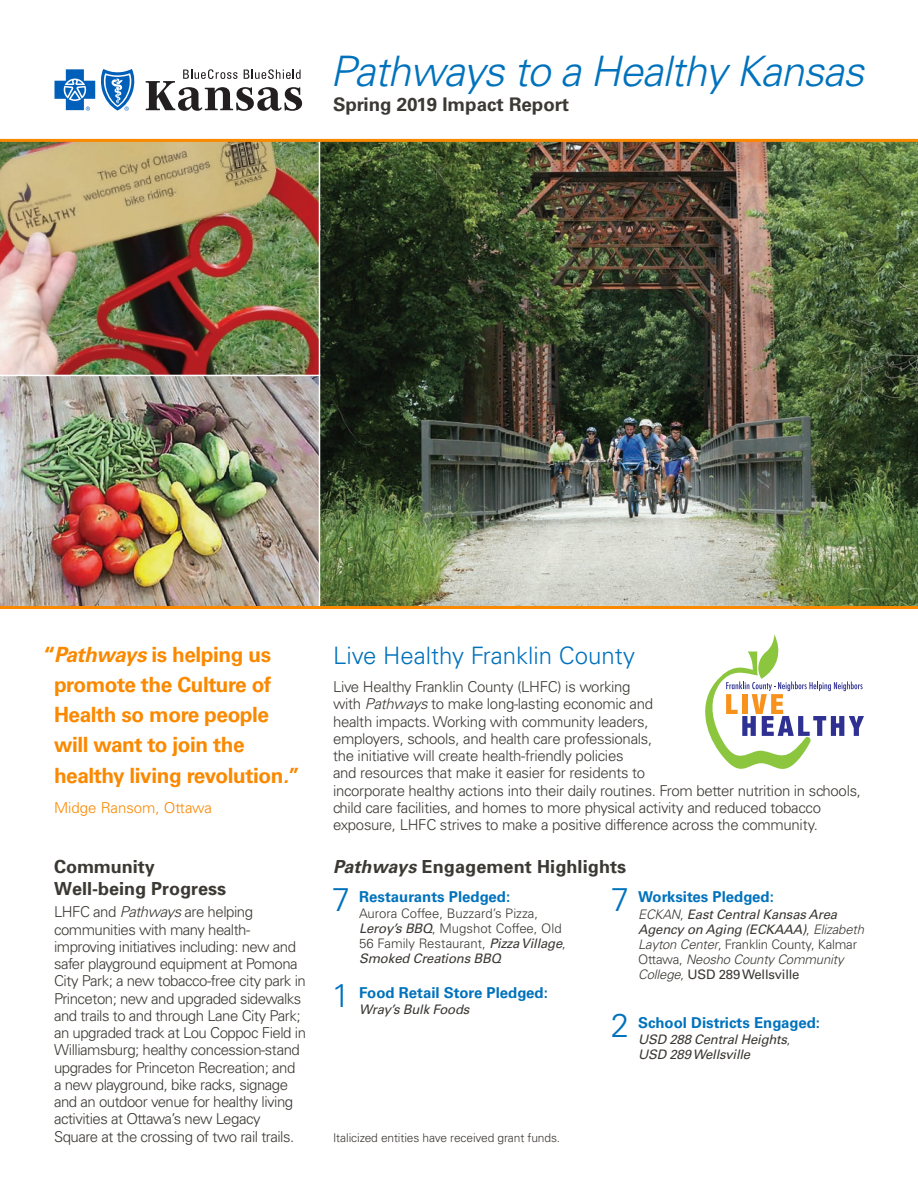
<style>
.page{position:relative;width:918px;height:1188px;background:#fff}
.page>*{position:absolute;margin:0;border:0;box-sizing:border-box;transform-origin:0 0}
.t1{font:italic 300 42px "Univers";letter-spacing:-.025em;color:#0072bc}
.t2{font:300 33px "Univers";color:#0072bc}
.t3{font:300 24px "Univers LT Std";color:#0072bc}
.t4{font:700 21px/30.5px "Univers LT Std";letter-spacing:-.02em;color:#fa8900}
.t5{font:700 18.75px "Univers LT Std";color:#3c3934}
.Subhead{font:700 18px/21.6px "Univers";color:#3c3934}
.t6{font:300 15px/17.2px "Univers LT Std";letter-spacing:-.03em;color:#3c3934}
.t7{font:700 15px "Univers LT Std";color:#0072bc}
.t8{font:300 15px "Univers LT Std";color:#fa8900}
.t9{font:italic 300 13.2px/15px "Univers";letter-spacing:-.015em;color:#3c3934}
.t10{font:300 13.2px/15px "Univers LT Std";color:#3c3934}
.t11{font:italic 13.2px/15px "Univers LT Std";letter-spacing:-.015em;color:#3c3934}
.t12{font:300 12px "Univers LT Std";letter-spacing:-.01em;color:#3c3934}
.s1{font-size:22.5px}
.s2{font-style:italic}
.s3{font-family:"Univers";font-style:italic}
.s4{font-family:"Univers LT Std";font-style:italic}
.s5{font-weight:400;font-style:italic}
.s6{font-family:"Univers LT Std";font-style:normal}
.s7{font-family:"Univers LT Std";font-weight:400}
.s8{font-family:"Univers LT Std";font-weight:400;font-style:normal}
.s9{font-weight:300;font-style:normal}
</style>
<div class="page">
<img style="left:320px;top:142px;width:598px;height:464px">
<img style="left:0;top:376px;width:319px;height:230px">
<svg style="left:705px;top:634px;width:159px;height:135px"></svg>
<img style="left:0;top:142px;width:319px;height:233px">
<hr style="left:0;top:139px;width:918px;height:3px;background:#fa8900">
<hr style="left:0;top:606px;width:918px;height:3px;background:#fa8900">
<svg style="left:55px;top:69px;width:80px;height:42px"></svg>
<svg style="left:146px;top:69px;width:156px;height:42px"></svg>
<p class="t1" style="left:330px;top:46px;width:536px">Pathways to a Healthy Kansas</p>
<p class="t5" style="left:333px;top:93px;width:238px">Spring 2019 Impact Report</p>
<p class="t4" style="left:54px;top:639px;width:248px;text-indent:-10px"><span class="s1">“</span><span class="s2">Pathways</span> is helping us promote the Culture of<br>Health so more people will want to join the healthy living revolution<span class="s2">.</span>”</p>
<p class="t8" style="left:54px;top:799px;width:159px">Midge Ransom, Ottawa</p>
<p class="Subhead" style="left:54px;top:855px;width:174px">Community<br>Well-being Progress</p>
<p class="t6" style="left:54px;top:904px;width:254px">LHFC and <span class="s3">Pathways</span> are helping communities with many health&shy;improving initiatives including: new and safer playground equipment at Pomona City Park; a new tobacco-free city park in Princeton; new and upgraded sidewalks and trails to and through Lane City Park; an upgraded track at Lou Coppoc Field in Williamsburg; healthy concession-stand upgrades for Princeton Recreation; and a new playground, bike racks, signage and an outdoor venue for healthy living activities at Ottawa’s new Legacy Square at the crossing of two rail trails.</p>
<p class="t3" style="left:333px;top:641px;width:304px">Live Healthy Franklin County</p>
<p class="t6" style="left:333px;top:678px;width:530px">Live Healthy Franklin County (LHFC) is working<br>with <span class="s3">Pathways</span> to make long-lasting economic and<br>health impacts. Working with community leaders,<br>employers, schools, and health care professionals,<br>the initiative will create health-friendly policies<br>and resources that make it easier for residents to<br>incorporate healthy actions into their daily routines. From better nutrition in schools, child care facilities, and homes to more physical activity and reduced tobacco exposure, LHFC strives to make a positive difference across the community.</p>
<p class="Subhead" style="left:333px;top:855px;width:295px"><span class="s4">Pathways</span> Engagement Highlights</p>
<p class="t2" style="left:332px;top:879px;width:20px">7</p>
<p class="t7" style="left:359px;top:888px;width:153px">Restaurants Pledged:</p>
<p class="t10" style="left:359px;top:906px;width:208px">Aurora Coffee, Buzzard’s Pizza,<br><span class="s5">Leroy’s BBQ</span>, Mugshot Coffee, Old<br>56 Family Restaurant, <span class="s5">Pizza Village</span>,<br><span class="s5">Smoked Creations BBQ</span></p>
<p class="t2" style="left:332px;top:975px;width:20px">1</p>
<p class="t7" style="left:359px;top:984px;width:190px">Food Retail Store Pledged:</p>
<p class="t11" style="left:359px;top:1002px;width:112px">Wray’s Bulk Foods</p>
<p class="t12" style="left:333px;top:1130px;width:229px">Italicized entities have received grant funds.</p>
<p class="t2" style="left:611px;top:879px;width:20px">7</p>
<p class="t7" style="left:638px;top:888px;width:137px">Worksites Pledged:</p>
<p class="t9" style="left:638px;top:907px;width:227px">ECKAN<span class="s6">,</span> <span class="s7">East Central Kansas Area Agency on Aging (ECKAAA)</span><span class="s6">,</span> Elizabeth Layton Center<span class="s6">, Franklin County, Kalmar Ottawa,</span> Neosho County Community College<span class="s6">,</span> <span class="s8">USD 289 Wellsville</span></p>
<p class="t2" style="left:611px;top:1005px;width:20px">2</p>
<p class="t7" style="left:638px;top:1014px;width:183px">School Districts Engaged:</p>
<p class="t11" style="left:638px;top:1032px;width:154px">USD 288 Central Heights<span class="s9">,<br></span>USD 289 Wellsville</p>
</div>
